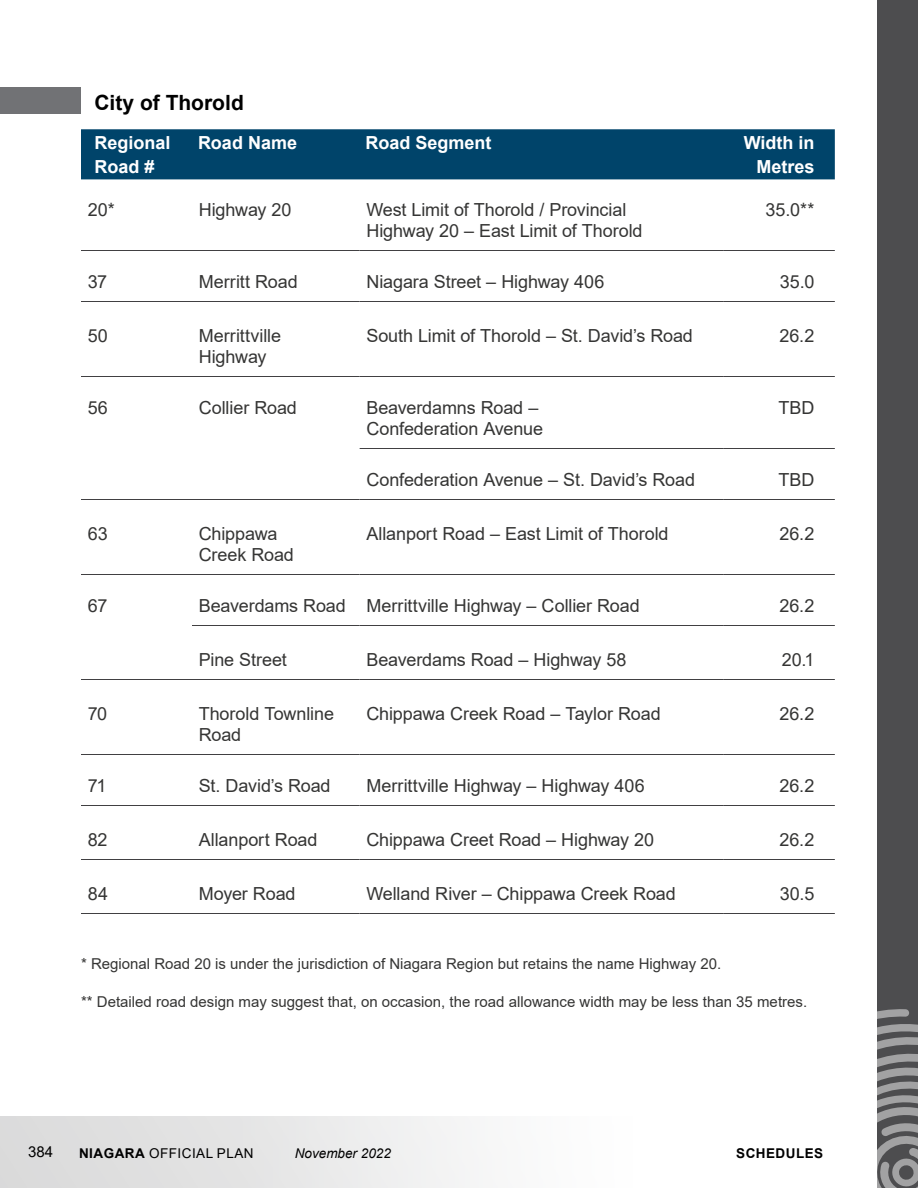
<style>
.page{position:relative;width:918px;height:1188px;background:#fff}
.page>*{position:absolute;margin:0;border:0;box-sizing:border-box;transform-origin:0 0}
.H3{font:700 21px "Arial";color:#000}
.body{font:18px/21px "Arial";letter-spacing:-.005em;color:#353534}
.table_heading{font:700 18px/24px "Arial";color:#fff}
.Figures{font:15px "Arial";color:#353534}
.t1{font:15px "Arial";color:#000}
.t2{font:13.5px "Arial";letter-spacing:.035em;color:#000}
.t3{font:italic 13.5px "Arial";color:#000}
.t4{font:700 13.5px "Arial";letter-spacing:.035em;color:#000}
.s1{font-weight:700}
</style>
<div class="page">
<div style="left:0;top:1117px;width:878px;height:71px;background:linear-gradient(to right,#dadadb,#fff)"></div>
<div style="left:878px;top:0;width:40px;height:1188px;background:#4d4d4f"></div>
<svg style="left:876px;top:1008px;width:42px;height:180px"></svg>
<div style="left:0;top:88px;width:81px;height:26px;background:#717275"></div>
<div style="left:81px;top:129px;width:754px;height:50px;background:#00446a"></div>
<hr style="left:360px;top:301px;width:364px;height:1px;background:#414042">
<hr style="left:724px;top:301px;width:111px;height:1px;background:#414042">
<hr style="left:724px;top:448px;width:111px;height:1px;background:#414042">
<hr style="left:724px;top:499px;width:111px;height:1px;background:#414042">
<hr style="left:360px;top:574px;width:364px;height:1px;background:#414042">
<hr style="left:724px;top:574px;width:111px;height:1px;background:#414042">
<hr style="left:360px;top:625px;width:364px;height:1px;background:#414042">
<hr style="left:724px;top:625px;width:111px;height:1px;background:#414042">
<hr style="left:360px;top:679px;width:364px;height:1px;background:#414042">
<hr style="left:724px;top:679px;width:111px;height:1px;background:#414042">
<hr style="left:360px;top:754px;width:364px;height:1px;background:#414042">
<hr style="left:724px;top:754px;width:111px;height:1px;background:#414042">
<hr style="left:360px;top:805px;width:364px;height:1px;background:#414042">
<hr style="left:724px;top:805px;width:111px;height:1px;background:#414042">
<hr style="left:360px;top:859px;width:364px;height:1px;background:#414042">
<hr style="left:724px;top:859px;width:111px;height:1px;background:#414042">
<hr style="left:360px;top:913px;width:364px;height:1px;background:#414042">
<hr style="left:724px;top:913px;width:111px;height:1px;background:#414042">
<hr style="left:81px;top:250px;width:111px;height:1px;background:#414042">
<hr style="left:81px;top:301px;width:111px;height:1px;background:#414042">
<hr style="left:192px;top:301px;width:168px;height:1px;background:#414042">
<hr style="left:192px;top:574px;width:168px;height:1px;background:#414042">
<hr style="left:192px;top:679px;width:168px;height:1px;background:#414042">
<hr style="left:192px;top:754px;width:168px;height:1px;background:#414042">
<hr style="left:192px;top:805px;width:168px;height:1px;background:#414042">
<hr style="left:192px;top:859px;width:168px;height:1px;background:#414042">
<hr style="left:192px;top:913px;width:168px;height:1px;background:#414042">
<hr style="left:360px;top:376px;width:364px;height:1px;background:#414042">
<hr style="left:360px;top:499px;width:364px;height:1px;background:#414042">
<hr style="left:192px;top:625px;width:168px;height:1px;background:#414042">
<hr style="left:81px;top:754px;width:111px;height:1px;background:#414042">
<hr style="left:81px;top:805px;width:111px;height:1px;background:#414042">
<hr style="left:81px;top:859px;width:111px;height:1px;background:#414042">
<hr style="left:81px;top:913px;width:111px;height:1px;background:#414042">
<hr style="left:192px;top:376px;width:168px;height:1px;background:#414042">
<hr style="left:192px;top:499px;width:168px;height:1px;background:#414042">
<hr style="left:81px;top:376px;width:111px;height:1px;background:#414042">
<hr style="left:81px;top:499px;width:111px;height:1px;background:#414042">
<hr style="left:81px;top:574px;width:111px;height:1px;background:#414042">
<hr style="left:81px;top:679px;width:111px;height:1px;background:#414042">
<hr style="left:192px;top:250px;width:168px;height:1px;background:#414042">
<hr style="left:360px;top:250px;width:364px;height:1px;background:#414042">
<hr style="left:724px;top:250px;width:111px;height:1px;background:#414042">
<hr style="left:724px;top:376px;width:111px;height:1px;background:#414042">
<hr style="left:360px;top:448px;width:364px;height:1px;background:#414042">
<p class="H3" style="left:94px;top:88px;width:151px">City of Thorold</p>
<p class="table_heading" style="left:94px;top:131px;width:78px">Regional<br>Road #</p>
<p class="table_heading" style="left:198px;top:131px;width:101px">Road Name</p>
<p class="table_heading" style="left:366px;top:131px;width:128px">Road Segment</p>
<p class="table_heading" style="left:744px;top:131px;width:72px;text-align:right">Width in<br>Metres</p>
<p class="body" style="left:88px;top:199px;width:28px">20*</p>
<p class="body" style="left:199px;top:199px;width:94px">Highway 20</p>
<p class="body" style="left:366px;top:199px;width:278px">West Limit of Thorold / Provincial<br>Highway 20 – East Limit of Thorold</p>
<p class="body" style="left:766px;top:199px;width:51px">35.0**</p>
<p class="body" style="left:88px;top:271px;width:21px">37</p>
<p class="body" style="left:199px;top:271px;width:101px">Merritt Road</p>
<p class="body" style="left:366px;top:271px;width:240px">Niagara Street – Highway 406</p>
<p class="body" style="left:780px;top:271px;width:36px">35.0</p>
<p class="body" style="left:88px;top:325px;width:22px">50</p>
<p class="body" style="left:199px;top:325px;width:84px">Merrittville<br>Highway</p>
<p class="body" style="left:366px;top:325px;width:328px">South Limit of Thorold – St. David’s Road</p>
<p class="body" style="left:780px;top:325px;width:37px">26.2</p>
<p class="body" style="left:88px;top:397px;width:22px">56</p>
<p class="body" style="left:199px;top:397px;width:100px">Collier Road</p>
<p class="body" style="left:366px;top:397px;width:178px">Beaverdamns Road –<br>Confederation Avenue</p>
<p class="body" style="left:779px;top:397px;width:37px">TBD</p>
<p class="body" style="left:366px;top:469px;width:330px">Confederation Avenue – St. David’s Road</p>
<p class="body" style="left:779px;top:469px;width:37px">TBD</p>
<p class="body" style="left:88px;top:523px;width:22px">63</p>
<p class="body" style="left:199px;top:523px;width:97px">Chippawa<br>Creek Road</p>
<p class="body" style="left:366px;top:523px;width:304px">Allanport Road – East Limit of Thorold</p>
<p class="body" style="left:780px;top:523px;width:37px">26.2</p>
<p class="body" style="left:88px;top:595px;width:21px">67</p>
<p class="body" style="left:199px;top:595px;width:149px">Beaverdams Road</p>
<p class="body" style="left:366px;top:595px;width:275px">Merrittville Highway – Collier Road</p>
<p class="body" style="left:780px;top:595px;width:37px">26.2</p>
<p class="body" style="left:199px;top:649px;width:89px">Pine Street</p>
<p class="body" style="left:366px;top:649px;width:262px">Beaverdams Road – Highway 58</p>
<p class="body" style="left:782px;top:649px;width:34px">20.1</p>
<p class="body" style="left:88px;top:703px;width:21px">70</p>
<p class="body" style="left:199px;top:703px;width:137px">Thorold Townline<br>Road</p>
<p class="body" style="left:366px;top:703px;width:296px">Chippawa Creek Road – Taylor Road</p>
<p class="body" style="left:780px;top:703px;width:37px">26.2</p>
<p class="body" style="left:88px;top:775px;width:20px">71</p>
<p class="body" style="left:199px;top:775px;width:133px">St. David’s Road</p>
<p class="body" style="left:366px;top:775px;width:280px">Merrittville Highway – Highway 406</p>
<p class="body" style="left:780px;top:775px;width:37px">26.2</p>
<p class="body" style="left:88px;top:829px;width:21px">82</p>
<p class="body" style="left:199px;top:829px;width:120px">Allanport Road</p>
<p class="body" style="left:366px;top:829px;width:289px">Chippawa Creet Road – Highway 20</p>
<p class="body" style="left:780px;top:829px;width:37px">26.2</p>
<p class="body" style="left:88px;top:883px;width:22px">84</p>
<p class="body" style="left:199px;top:883px;width:98px">Moyer Road</p>
<p class="body" style="left:366px;top:883px;width:311px">Welland River – Chippawa Creek Road</p>
<p class="body" style="left:780px;top:883px;width:36px">30.5</p>
<p class="Figures" style="left:81px;top:954px;width:642px">* Regional Road 20 is under the jurisdiction of Niagara Region but retains the name Highway 20.</p>
<p class="Figures" style="left:81px;top:991px;width:728px">** Detailed road design may suggest that, on occasion, the road allowance width may be less than 35 metres.</p>
<p class="t1" style="left:28px;top:1142px;width:27px">384</p>
<p class="t2" style="left:79px;top:1144px;width:176px"><span class="s1">NIAGARA</span> OFFICIAL PLAN</p>
<p class="t3" style="left:295px;top:1144px;width:98px">November 2022</p>
<p class="t4" style="left:736px;top:1144px;width:89px">SCHEDULES</p>
</div>
